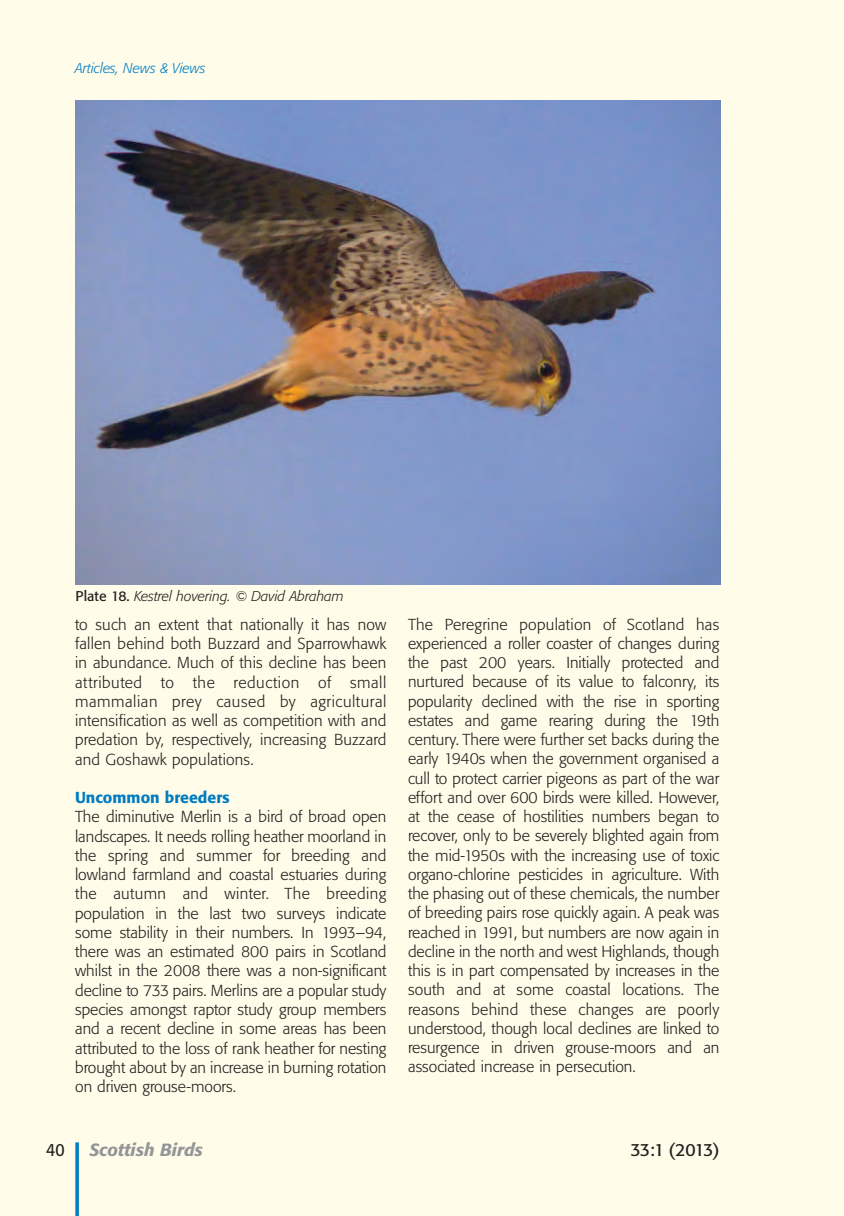
<style>
.page{position:relative;width:844px;height:1216px;background:#fff}
.page>*{position:absolute;margin:0;border:0;box-sizing:border-box;transform-origin:0 0}
.t1{font:italic 500 17.5px "Formata BQ";color:#939598}
.t2{font:17.5px "Formata BQ";letter-spacing:-.035em;color:#231f20}
.t3{font:17.5px "Formata BQ";letter-spacing:-.035em;color:#231f20;scale:.9 1}
.t4{font:300 15.75px/19.2px "Formata BQ";color:#231f20;text-align:justify}
.t5{font:500 15.75px "Formata BQ";color:#007cc2}
.t6{font:italic 300 14px "Formata BQ";color:#231f20}
.t7{font:italic 300 14px "Formata BQ";color:#007cc2}
.s1{font-weight:400;font-style:normal}
</style>
<div class="page">
<div style="left:0;top:0;width:843px;height:1215px;background:#fffde9"></div>
<svg style="left:75px;top:1142px;width:4px;height:73px"></svg>
<img style="left:75px;top:101px;width:645px;height:483px">
<p class="t7" style="left:75px;top:62px;width:132px">Articles, News &amp; Views</p>
<p class="t6" style="left:76px;top:590px;width:270px"><span class="s1">Plate 18.</span> Kestrel hovering. © David Abraham</p>
<p class="t4" style="left:75px;top:616px;width:313px">to such an extent that nationally it has now fallen behind both Buzzard and Sparrowhawk in abundance. Much of this decline has been attributed to the reduction of small mammalian prey caused by agricultural intensification as well as competition with and predation by, respectively, increasing Buzzard and Goshawk populations.</p>
<p class="t5" style="left:75px;top:790px;width:156px">Uncommon breeders</p>
<p class="t4" style="left:75px;top:808px;width:313px">The diminutive Merlin is a bird of broad open landscapes. It needs rolling heather moorland in the spring and summer for breeding and lowland farmland and coastal estuaries during the autumn and winter. The breeding population in the last two surveys indicate some stability in their numbers. In 1993–94, there was an estimated 800 pairs in Scotland whilst in the 2008 there was a non-significant decline to 733 pairs. Merlins are a popular study species amongst raptor study group members and a recent decline in some areas has been attributed to the loss of rank heather for nesting brought about by an increase in burning rotation on driven grouse-moors.</p>
<p class="t3" style="left:46px;top:1142px;width:22px">40</p>
<p class="t1" style="left:89px;top:1142px;width:115px">Scottish Birds</p>
<p class="t4" style="left:408px;top:615px;width:313px">The Peregrine population of Scotland has experienced a roller coaster of changes during the past 200 years. Initially protected and nurtured because of its value to falconry, its popularity declined with the rise in sporting estates and game rearing during the 19th century. There were further set backs during the early 1940s when the government organised a cull to protect carrier pigeons as part of the war effort and over 600 birds were killed. However, at the cease of hostilities numbers began to recover, only to be severely blighted again from the mid-1950s with the increasing use of toxic organo-chlorine pesticides in agriculture. With the phasing out of these chemicals, the number of breeding pairs rose quickly again. A peak was reached in 1991, but numbers are now again in decline in the north and west Highlands, though this is in part compensated by increases in the south and at some coastal locations. The reasons behind these changes are poorly understood, though local declines are linked to resurgence in driven grouse-moors and an associated increase in persecution.</p>
<p class="t2" style="left:630px;top:1141px;width:91px">33:1 (2013)</p>
</div>
